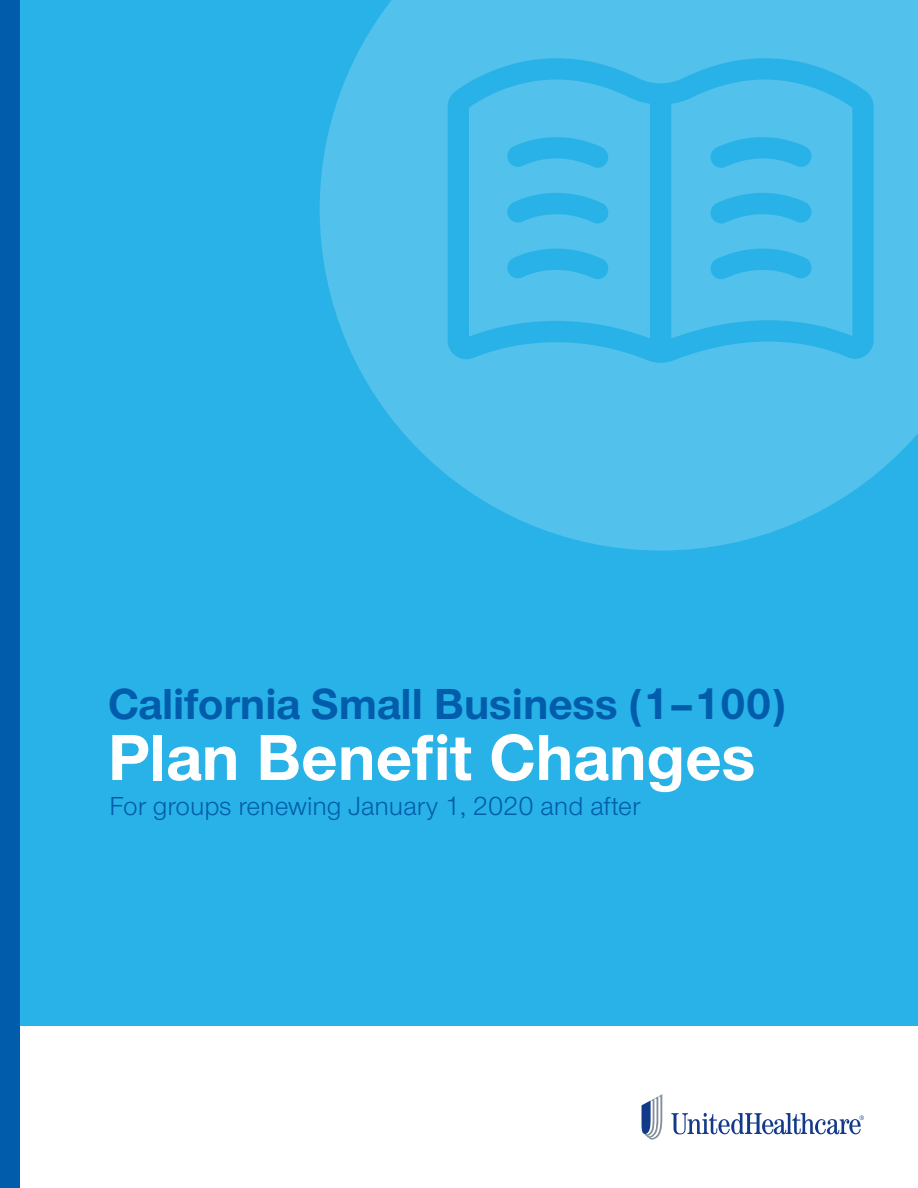
<style>
.page{position:relative;width:918px;height:1188px;background:#fff}
.page>*{position:absolute;margin:0;border:0;box-sizing:border-box;transform-origin:0 0}
.cover_subhead{font:700 67.5px "UHC Sans";color:#fff}
.cover_subhead-2{font:700 45px "UHC Sans";color:#015dac}
.cover_subhead-3{font:27px "UHC Sans";color:#015dac}
</style>
<div class="page">
<div style="left:0;top:0;width:918px;height:1026px;background:#29b2e7"></div>
<div style="left:0;top:0;width:20px;height:1188px;background:#015dac"></div>
<svg style="left:671px;top:1113px;width:193px;height:21px"></svg>
<svg style="left:642px;top:1094px;width:20px;height:46px"></svg>
<svg style="left:320px;top:0;width:598px;height:551px"></svg>
<svg style="left:448px;top:58px;width:426px;height:305px;fill:#52c1eb"></svg>
<svg style="left:506px;top:128px;width:104px;height:40px"></svg>
<svg style="left:506px;top:184px;width:104px;height:40px"></svg>
<svg style="left:506px;top:240px;width:104px;height:40px"></svg>
<svg style="left:709px;top:128px;width:104px;height:40px"></svg>
<svg style="left:709px;top:184px;width:104px;height:40px"></svg>
<svg style="left:709px;top:240px;width:104px;height:40px"></svg>
<p class="cover_subhead-2" style="left:108px;top:673px;width:679px">California Small Business (1–100)</p>
<p class="cover_subhead" style="left:108px;top:712px;width:649px">Plan Benefit Changes</p>
<p class="cover_subhead-3" style="left:109px;top:789px;width:533px">For groups renewing January 1, 2020 and after</p>
</div>
